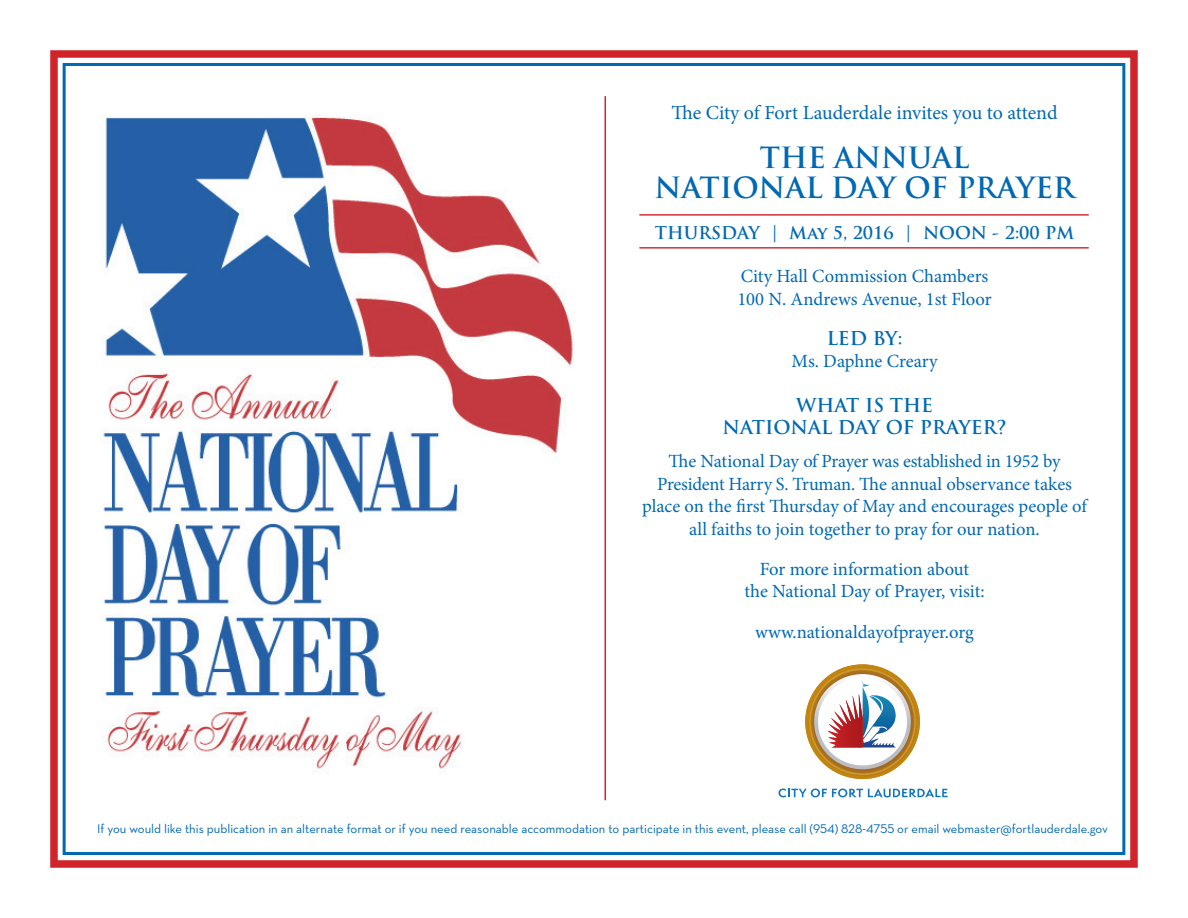
<style>
.page{position:relative;width:1188px;height:918px;background:#fff}
.page>*{position:absolute;margin:0;border:0;box-sizing:border-box;transform-origin:0 0}
.t1{font:700 28.5px/30px "Trajan Pro";color:#0168b3;text-align:center}
.t2{font:19.95px "Minion Pro";letter-spacing:-.005em;color:#0168b3}
.t3{font:18.6px/22.5px "Minion Pro";letter-spacing:-.005em;color:#0168b3;text-align:center}
.t4{font:700 18.6px/22.4px "Trajan Pro";color:#0168b3;text-align:center}
.t5{font:700 17.1px "Trajan Pro";color:#0168b3}
.t6{font:12.75px "Neutraface Text";color:#0168b3}
</style>
<div class="page">
<img style="left:62px;top:66px;width:511px;height:732px">
<div style="left:50px;top:50px;width:1088px;height:818px;border:8px solid #d1232a"></div>
<hr style="left:605px;top:96px;width:1px;height:704px;background:#d1232a">
<hr style="left:639px;top:214px;width:450px;height:2px;background:#d1232a">
<hr style="left:639px;top:247px;width:450px;height:2px;background:#d1232a">
<svg style="left:805px;top:664px;width:115px;height:115px"></svg>
<svg style="left:778px;top:788px;width:170px;height:9px"></svg>
<p class="t2" style="left:671px;top:99px;width:388px">The City of Fort Lauderdale invites you to attend</p>
<h1 class="t1" style="left:654px;top:143px;width:422px">THE ANNUAL<br>NATIONAL DAY OF PRAYER</h1>
<p class="t5" style="left:655px;top:223px;width:421px">THURSDAY | May 5, 2016 | NOON - 2:00 PM</p>
<p class="t3" style="left:737px;top:265px;width:256px;text-align:left">City Hall Commission Chambers<br>100 N. Andrews Avenue, 1st Floor</p>
<p class="t4" style="left:827px;top:327px;width:77px">LED BY:</p>
<p class="t3" style="left:791px;top:350px;width:148px">Ms. Daphne Creary</p>
<p class="t4" style="left:722px;top:394px;width:286px">WHAT IS THE<br>NATIONAL DAY OF PRAYER?</p>
<p class="t3" style="left:642px;top:450px;width:446px">The National Day of Prayer was established in 1952 by President Harry S. Truman. The annual observance takes place on the first Thursday of May and encourages people of all faiths to join together to pray for our nation.</p>
<p class="t3" style="left:744px;top:558px;width:242px">For more information about<br>the National Day of Prayer, visit:</p>
<p class="t3" style="left:755px;top:621px;width:220px">www.nationaldayofprayer.org</p>
<p class="t6" style="left:97px;top:821px;width:1012px">If you would like this publication in an alternate format or if you need reasonable accommodation to participate in this event, please call (954) 828-4755 or email webmaster@fortlauderdale.gov</p>
</div>
